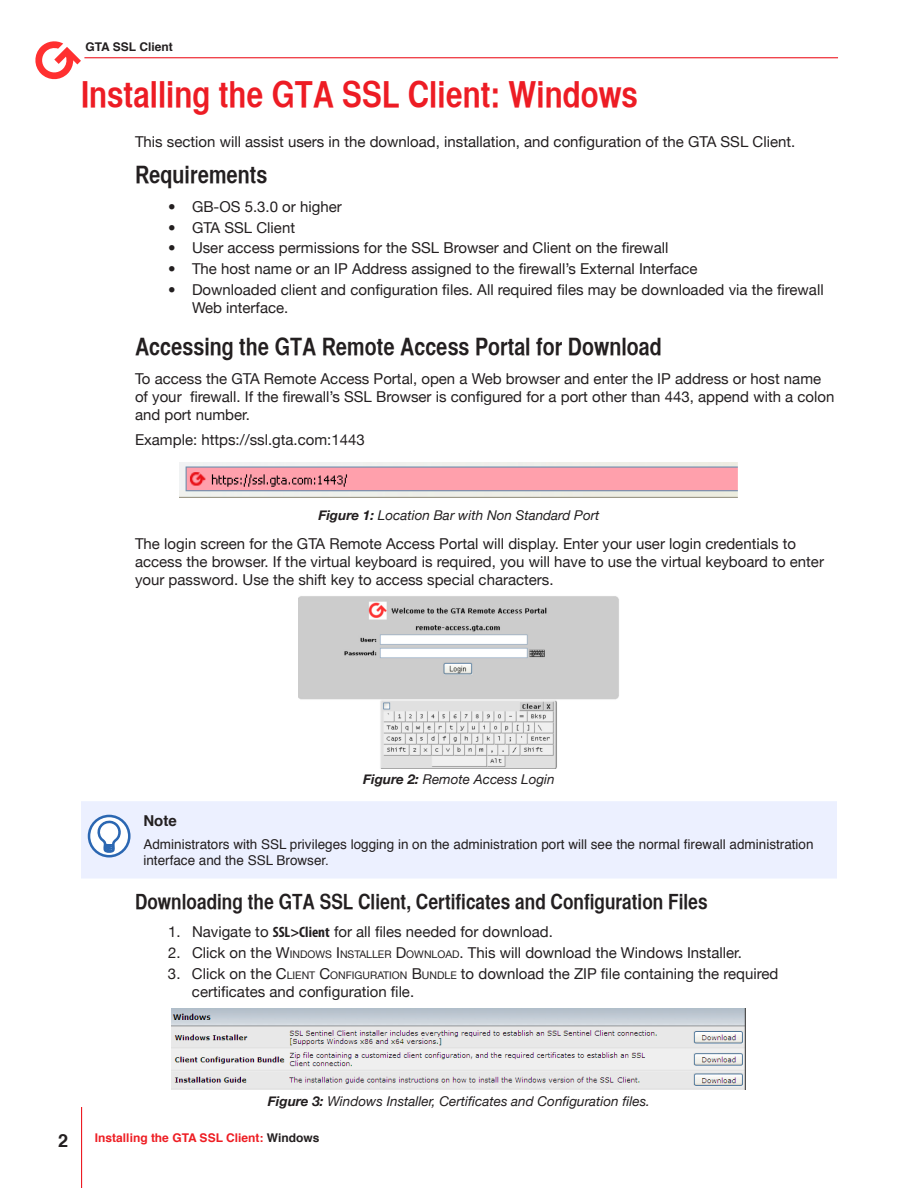
<style>
.page{position:relative;width:918px;height:1188px;background:#fff}
.page>*{position:absolute;margin:0;border:0;box-sizing:border-box;transform-origin:0 0}
.t1{font:36px "Helvetica CY Bold";color:#ed1c24}
.t2{font:24px "Helvetica CY Bold";color:#231f20}
.t3{font:21px "Helvetica CY Bold";color:#231f20}
.t4{font:700 18px "Helvetica";color:#231f20}
.t5{font:15px/18px "Helvetica Neue";color:#231f20}
.t6{font:700 15px "Helvetica";color:#231f20}
.t7{font:13.5px/16.2px "Helvetica";color:#231f20}
.t8{font:italic 13.5px "Helvetica Neue";color:#231f20}
.t9{font:700 12px "Helvetica";color:#ee1d23}
.t10{font:700 12px "Helvetica";color:#231f20}
.s1{font-weight:700}
.s2{font-family:"Myriad Pro";font-weight:700;font-stretch:condensed}
.s3{font-style:inherit}
.s4{font-size:10.5px}
.s5{color:#231f20}
</style>
<div class="page">
<hr style="left:81px;top:1107px;width:1px;height:81px;background:#ed1c24">
<svg style="left:35px;top:41px;width:46px;height:39px"></svg>
<hr style="left:84px;top:57px;width:754px;height:1px;background:#ed1c24">
<img style="left:179px;top:462px;width:559px;height:35px">
<img style="left:298px;top:596px;width:321px;height:172px">
<div style="left:81px;top:801px;width:756px;height:78px;background:#ecf0ff"></div>
<svg style="left:89px;top:816px;width:40px;height:40px"></svg>
<div style="left:88px;top:815px;width:43px;height:42px;border:3px solid #2b67b2;border-radius:50%"></div>
<svg style="left:95px;top:819px;width:30px;height:36px"></svg>
<img style="left:171px;top:1009px;width:575px;height:81px">
<p class="t10" style="left:86px;top:37px;width:89px">GTA SSL Client</p>
<h1 class="t1" style="left:81px;top:73px;width:559px">Installing the GTA SSL Client: Windows</h1>
<p class="t5" style="left:135px;top:132px;width:662px">This section will assist users in the download, installation, and configuration of the GTA SSL Client.</p>
<h2 class="t2" style="left:135px;top:160px;width:134px">Requirements</h2>
<p class="t5" style="left:168px;top:197px;width:175px">• GB-OS 5.3.0 or higher</p>
<p class="t5" style="left:168px;top:218px;width:129px">• GTA SSL Client</p>
<p class="t5" style="left:168px;top:239px;width:502px">• User access permissions for the SSL Browser and Client on the firewall</p>
<p class="t5" style="left:168px;top:260px;width:531px">• The host name or an IP Address assigned to the firewall’s External Interface</p>
<p class="t5" style="left:192px;top:280px;width:633px;text-indent:-24px">• Downloaded client and configuration files. All required files may be downloaded via the firewall<br>Web interface.</p>
<h2 class="t2" style="left:135px;top:332px;width:528px">Accessing the GTA Remote Access Portal for Download</h2>
<p class="t5" style="left:135px;top:369px;width:701px">To access the GTA Remote Access Portal, open a Web browser and enter the IP address or host name of your firewall. If the firewall’s SSL Browser is configured for a port other than 443, append with a colon and port number.</p>
<p class="t5" style="left:135px;top:431px;width:231px">Example: https://ssl.gta.com:1443</p>
<p class="t8" style="left:318px;top:507px;width:283px"><span class="s1">Figure 1:</span> Location Bar with Non Standard Port</p>
<p class="t5" style="left:135px;top:535px;width:691px">The login screen for the GTA Remote Access Portal will display. Enter your user login credentials to access the browser. If the virtual keyboard is required, you will have to use the virtual keyboard to enter your password. Use the shift key to access special characters.</p>
<p class="t8" style="left:363px;top:771px;width:193px"><span class="s1">Figure 2:</span> Remote Access Login</p>
<p class="t6" style="left:143px;top:809px;width:35px">Note</p>
<p class="t7" style="left:143px;top:836px;width:672px">Administrators with SSL privileges logging in on the administration port will see the normal firewall administration interface and the SSL Browser.</p>
<h3 class="t3" style="left:135px;top:888px;width:574px">Downloading the GTA SSL Client, Certificates and Configuration Files</h3>
<p class="t5" style="left:168px;top:923px;width:386px">1. Navigate to <span class="s2">SSL&gt;Client</span> for all files needed for download.</p>
<p class="t5" style="left:168px;top:943px;width:576px">2. Click on the <span class="s3">W</span><span class="s4">INDOWS</span> <span class="s3">I</span> <span class="s4">NSTALLER</span> <span class="s3">D</span><span class="s4">OWNLOAD</span>. This will download the Windows Installer.</p>
<p class="t5" style="left:192px;top:964px;width:588px;text-indent:-24px">3. Click on the <span class="s3">C</span><span class="s4">LIENT</span> <span class="s3">C</span><span class="s4">ONFIGURATION</span> <span class="s3">B</span><span class="s4">UNDLE</span> to download the ZIP file containing the required certificates and configuration file.</p>
<p class="t4" style="left:58px;top:1126px;width:12px">2</p>
<p class="t8" style="left:268px;top:1093px;width:384px"><span class="s1">Figure 3:</span> Windows Installer, Certificates and Configuration files.</p>
<p class="t9" style="left:95px;top:1128px;width:226px">Installing the GTA SSL Client: <span class="s5">Windows</span></p>
</div>
